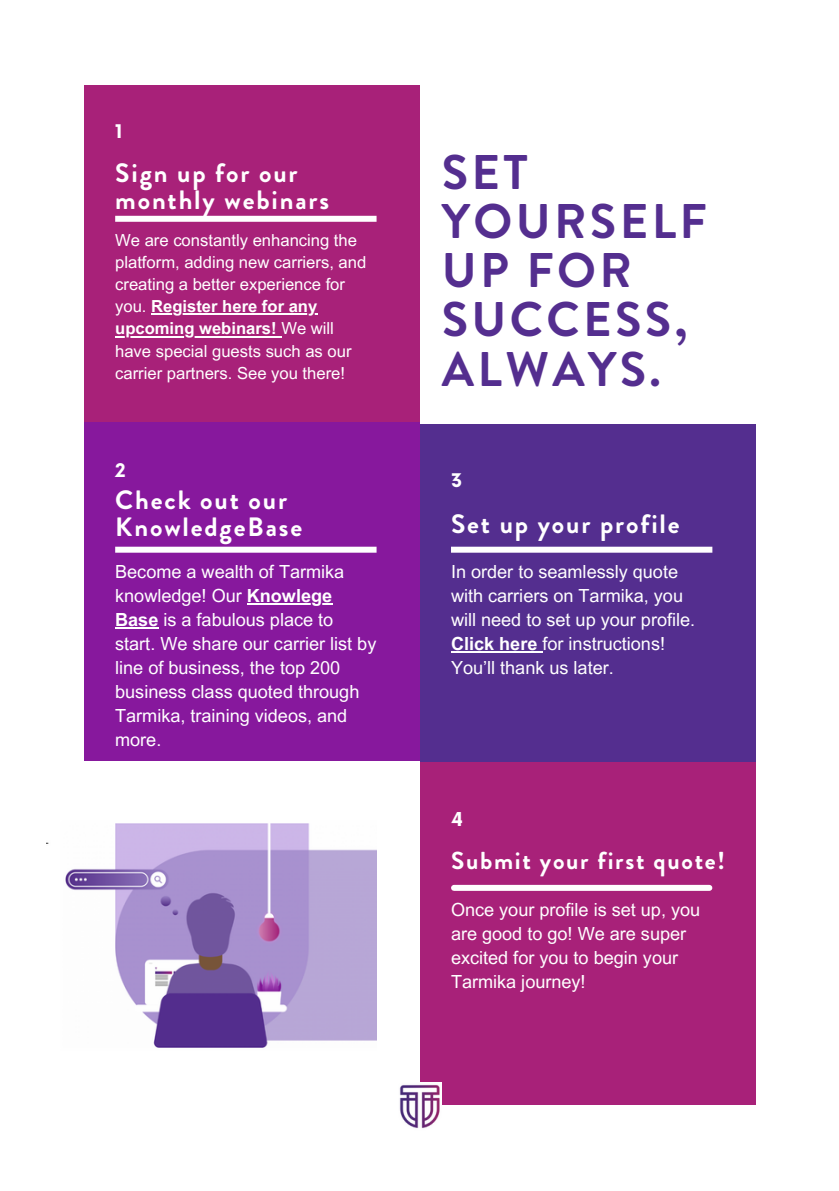
<style>
.page{position:relative;width:839px;height:1191px;background:#fff}
.page>*{position:absolute;margin:0;border:0;box-sizing:border-box;transform-origin:0 0}
.t1{font:700 48.6px/49.2px "Brandon Grotesque";letter-spacing:.07em;color:#542e8f}
.t2{font:700 26.6px/27px "Brandon Grotesque";letter-spacing:.07em;color:#fff}
.t3{font:700 24.6px "Brandon Grotesque";letter-spacing:.07em;color:#fff}
.t4{font:700 18.6px "Now";color:#fff}
.t5{font:700 18.4px "Now";color:#fff}
.t6{font:18px/24px "Arial MT Pro";color:#fff}
.t7{font:16.6px/22.2px "Arial MT Pro";color:#fff}
.s1{font-weight:700}
</style>
<div class="page">
<div style="left:84px;top:86px;width:336px;height:338px;background:#a82179"></div>
<div style="left:84px;top:422px;width:336px;height:339px;background:#87189d"></div>
<div style="left:420px;top:424px;width:335px;height:338px;background:#542e8f"></div>
<div style="left:420px;top:762px;width:335px;height:342px;background:#a82179"></div>
<div style="left:115px;top:216px;width:261px;height:6px;background:#fff"></div>
<div style="left:115px;top:547px;width:261px;height:6px;background:#fff"></div>
<div style="left:451px;top:547px;width:261px;height:6px;background:#fff"></div>
<div style="left:454px;top:885px;width:255px;height:6px;background:#fff"></div>
<img style="left:399px;top:1083px;width:42px;height:46px">
<img style="left:46px;top:823px;width:330px;height:225px">
<hr style="left:151px;top:314px;width:166px;height:1px;background:#fff">
<hr style="left:115px;top:336px;width:166px;height:1px;background:#fff">
<hr style="left:247px;top:603px;width:85px;height:2px;background:#fff">
<hr style="left:115px;top:627px;width:43px;height:2px;background:#fff">
<hr style="left:451px;top:651px;width:86px;height:2px;background:#fff">
<h1 class="t5" style="left:115px;top:122px;width:9px">1</h1>
<p class="t2" style="left:115px;top:159px;width:215px">Sign up for our monthly webinars</p>
<p class="t7" style="left:115px;top:231px;width:252px">We are constantly enhancing the platform, adding new carriers, and creating a better experience for you. <span class="s1">Register here for any</span></p>
<p class="t7" style="left:115px;top:320px;width:238px"><span class="s1">upcoming webinars!</span> We will have special guests such as our carrier partners. See you there!</p>
<p class="t1" style="left:442px;top:148px;width:267px">SET<br>YOURSELF<br>UP FOR<br>SUCCESS,<br>ALWAYS.</p>
<h2 class="t5" style="left:115px;top:461px;width:12px">2</h2>
<p class="t2" style="left:115px;top:486px;width:188px">Check out our<br>KnowledgeBase</p>
<p class="t6" style="left:115px;top:562px;width:263px">Become a wealth of Tarmika knowledge! Our <span class="s1">Knowlege<br>Base</span> is a fabulous place to start. We share our carrier list by line of business, the top 200 business class quoted through<br>Tarmika, training videos, and more.</p>
<p class="t6" style="left:451px;top:562px;width:246px">In order to seamlessly quote with carriers on Tarmika, you will need to set up your profile.<br><span class="s1">Click here</span> for instructions!<br>You’ll thank us later.</p>
<h2 class="t5" style="left:451px;top:470px;width:13px">3</h2>
<p class="t2" style="left:451px;top:510px;width:230px">Set up your profile</p>
<p class="t4" style="left:451px;top:810px;width:13px">4</p>
<p class="t3" style="left:451px;top:844px;width:275px">Submit your first quote!</p>
<p class="t6" style="left:451px;top:900px;width:251px">Once your profile is set up, you are good to go! We are super excited for you to begin your<br>Tarmika journey!</p>
</div>
